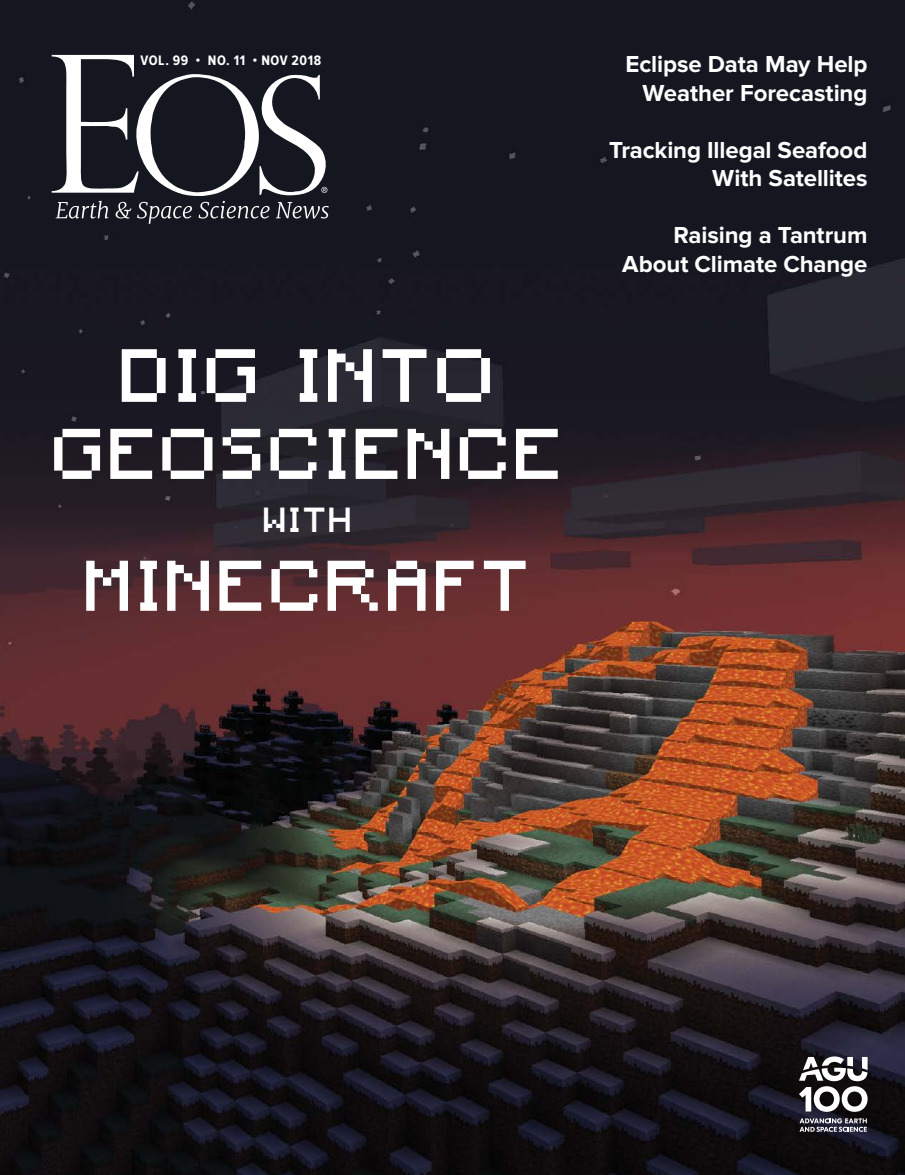
<style>
.page{position:relative;width:905px;height:1175px;background:#fff}
.page>*{position:absolute;margin:0;border:0;box-sizing:border-box;transform-origin:0 0}
.t1{font:70.2px "Minecraft";letter-spacing:.09em;color:#fff}
.t2{font:66.75px "Minecraft";letter-spacing:.09em;color:#fff}
.t3{font:32.55px "Minecraft";color:#fff}
.t4{font:700 24px/28.5px "Proxima Nova";letter-spacing:-.005em;color:#fff;text-align:right}
.t5{font:700 14.25px "Proxima Nova Cond";letter-spacing:.04em;color:#fff}
</style>
<div class="page">
<img style="left:0;top:0;width:904px;height:1174px">
<svg style="left:799px;top:1118px;width:67px;height:13px"></svg>
<svg style="left:799px;top:1056px;width:68px;height:55px"></svg>
<svg style="left:52px;top:55px;width:277px;height:169px"></svg>
<p class="t5" style="left:140px;top:52px;width:182px">VOL. 99 • NO. 11 • NOV 2018</p>
<p class="t4" style="left:625px;top:51px;width:243px">Eclipse Data May Help<br>Weather Forecasting</p>
<p class="t4" style="left:609px;top:136px;width:260px">Tracking Illegal Seafood<br>With Satellites</p>
<h1 class="t1" style="left:122px;top:349px;width:374px">DIG INTO</h1>
<h2 class="t2" style="left:54px;top:429px;width:509px">GEOSCIENCE</h2>
<h3 class="t3" style="left:264px;top:507px;width:89px">WITH</h3>
<h2 class="t2" style="left:86px;top:560px;width:445px">MINECRAFT</h2>
<p class="t4" style="left:622px;top:222px;width:247px">Raising a Tantrum<br>About Climate Change</p>
</div>
